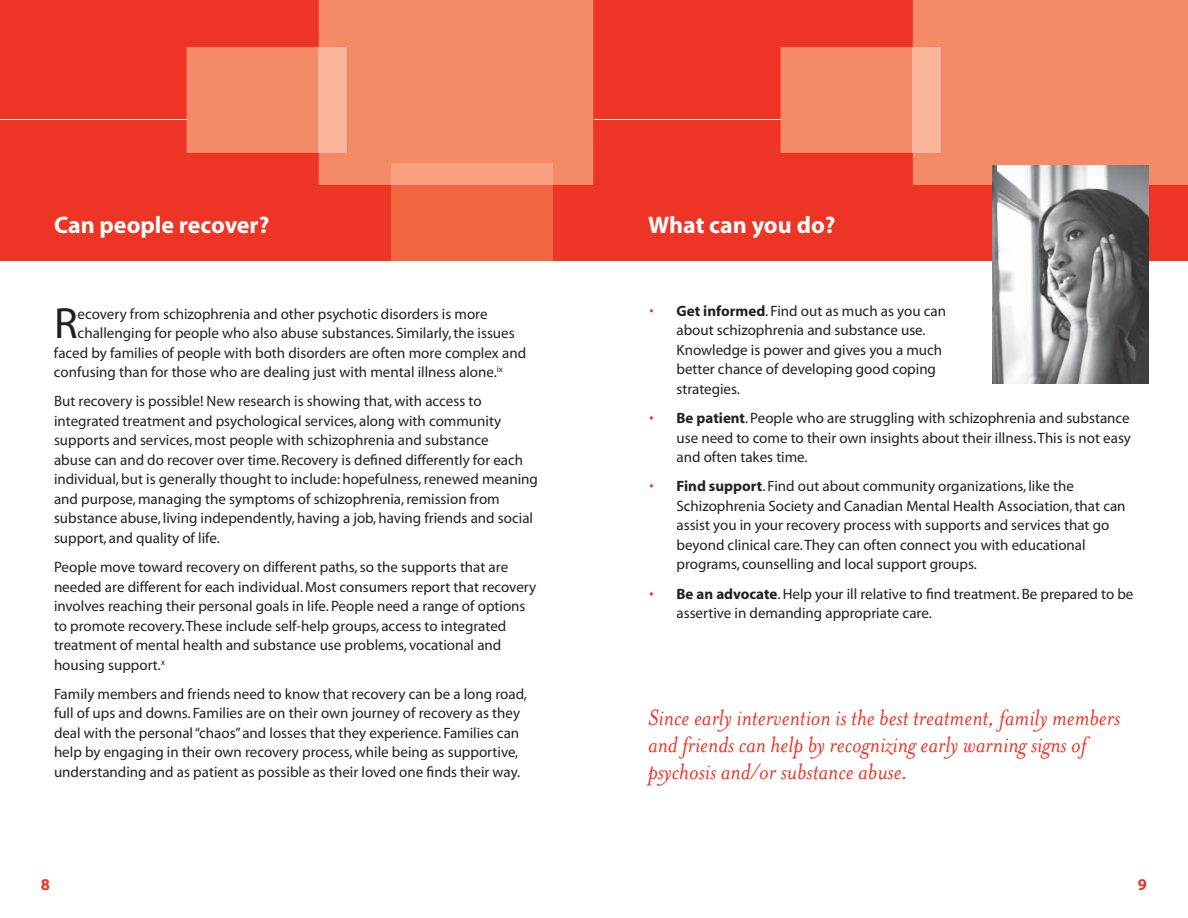
<style>
.page{position:relative;width:1188px;height:918px;background:#fff}
.page>*{position:absolute;margin:0;border:0;box-sizing:border-box;transform-origin:0 0}
.t1{font:43.95px "Myriad";color:#231f20}
.t2{font:italic 25.5px/27px "Mrs Eaves";color:#ee3424}
.t3{font:700 24px "Myriad";color:#fff}
.t4{font:700 16.5px "Myriad";color:#ee3424}
.t5{font:15px/19.5px "Myriad";color:#231f20}
.s1{color:#ee3424}
.s2{font-weight:700}
</style>
<div class="page">
<div style="left:0;top:0;width:594px;height:261px;background:#ee3424"></div>
<hr style="left:0;top:119px;width:187px;height:1px;background:#fff">
<div style="left:319px;top:0;width:274px;height:185px;background:#f58a67"></div>
<div style="left:187px;top:47px;width:132px;height:106px;background:#f58a67"></div>
<div style="left:319px;top:47px;width:28px;height:106px;background:#fab69a"></div>
<div style="left:391px;top:185px;width:162px;height:76px;background:#f26541"></div>
<div style="left:391px;top:163px;width:162px;height:22px;background:#f8a07f"></div>
<div style="left:594px;top:0;width:594px;height:261px;background:#ee3424"></div>
<hr style="left:594px;top:119px;width:187px;height:1px;background:#fff">
<div style="left:913px;top:0;width:275px;height:185px;background:#f58a67"></div>
<div style="left:781px;top:47px;width:132px;height:106px;background:#f58a67"></div>
<div style="left:913px;top:47px;width:28px;height:106px;background:#fab69a"></div>
<img style="left:992px;top:165px;width:157px;height:218px">
<h3 class="t3" style="left:54px;top:215px;width:217px">Can people recover?</h3>
<h3 class="t3" style="left:648px;top:216px;width:189px">What can you do?</h3>
<h1 class="t1" style="left:54px;top:307px;width:25px">R</h1>
<p class="t5" style="left:78px;top:305px;width:411px">ecovery from schizophrenia and other psychotic disorders is more</p>
<p class="t5" style="left:78px;top:325px;width:439px">challenging for people who also abuse substances. Similarly, the issues</p>
<p class="t5" style="left:54px;top:344px;width:474px">faced by families of people with both disorders are often more complex and</p>
<p class="t5" style="left:54px;top:364px;width:450px">confusing than for those who are dealing just with mental illness alone.<sup>ix</sup></p>
<p class="t5" style="left:54px;top:393px;width:485px">But recovery is possible! New research is showing that, with access to integrated treatment and psychological services, along with community supports and services, most people with schizophrenia and substance<br>abuse can and do recover over time. Recovery is defined differently for each individual, but is generally thought to include: hopefulness, renewed meaning and purpose, managing the symptoms of schizophrenia, remission from substance abuse, living independently, having a job, having friends and social support, and quality of life.</p>
<p class="t5" style="left:54px;top:559px;width:484px">People move toward recovery on different paths, so the supports that are needed are different for each individual. Most consumers report that recovery involves reaching their personal goals in life. People need a range of options to promote recovery. These include self-help groups, access to integrated treatment of mental health and substance use problems, vocational and housing support.<sup>x</sup></p>
<p class="t5" style="left:54px;top:685px;width:474px">Family members and friends need to know that recovery can be a long road, full of ups and downs. Families are on their own journey of recovery as they deal with the personal “chaos” and losses that they experience. Families can help by engaging in their own recovery process, while being as supportive, understanding and as patient as possible as their loved one finds their way.</p>
<p class="t5" style="left:676px;top:302px;width:271px;text-indent:-27px"><span class="s1">•</span> <span class="s2">Get informed</span>. Find out as much as you can about schizophrenia and substance use.<br>Knowledge is power and gives you a much better chance of developing good coping strategies.</p>
<p class="t5" style="left:676px;top:410px;width:456px;text-align:justify;text-indent:-27px"><span class="s1">•</span> <span class="s2">Be patient</span>. People who are struggling with schizophrenia and substance use need to come to their own insights about their illness. This is not easy and often takes time.</p>
<p class="t5" style="left:676px;top:478px;width:451px;text-indent:-27px"><span class="s1">•</span> <span class="s2">Find support</span>. Find out about community organizations, like the Schizophrenia Society and Canadian Mental Health Association, that can assist you in your recovery process with supports and services that go beyond clinical care. They can often connect you with educational programs, counselling and local support groups.</p>
<p class="t5" style="left:676px;top:585px;width:459px;text-indent:-27px"><span class="s1">•</span> <span class="s2">Be an advocate</span>. Help your ill relative to find treatment. Be prepared to be assertive in demanding appropriate care.</p>
<h2 class="t2" style="left:648px;top:703px;width:474px">Since early intervention is the best treatment, family members and friends can help by recognizing early warning signs of psychosis and/or substance abuse.</h2>
<p class="t4" style="left:41px;top:878px;width:11px">8</p>
<p class="t4" style="left:1138px;top:878px;width:11px">9</p>
</div>
